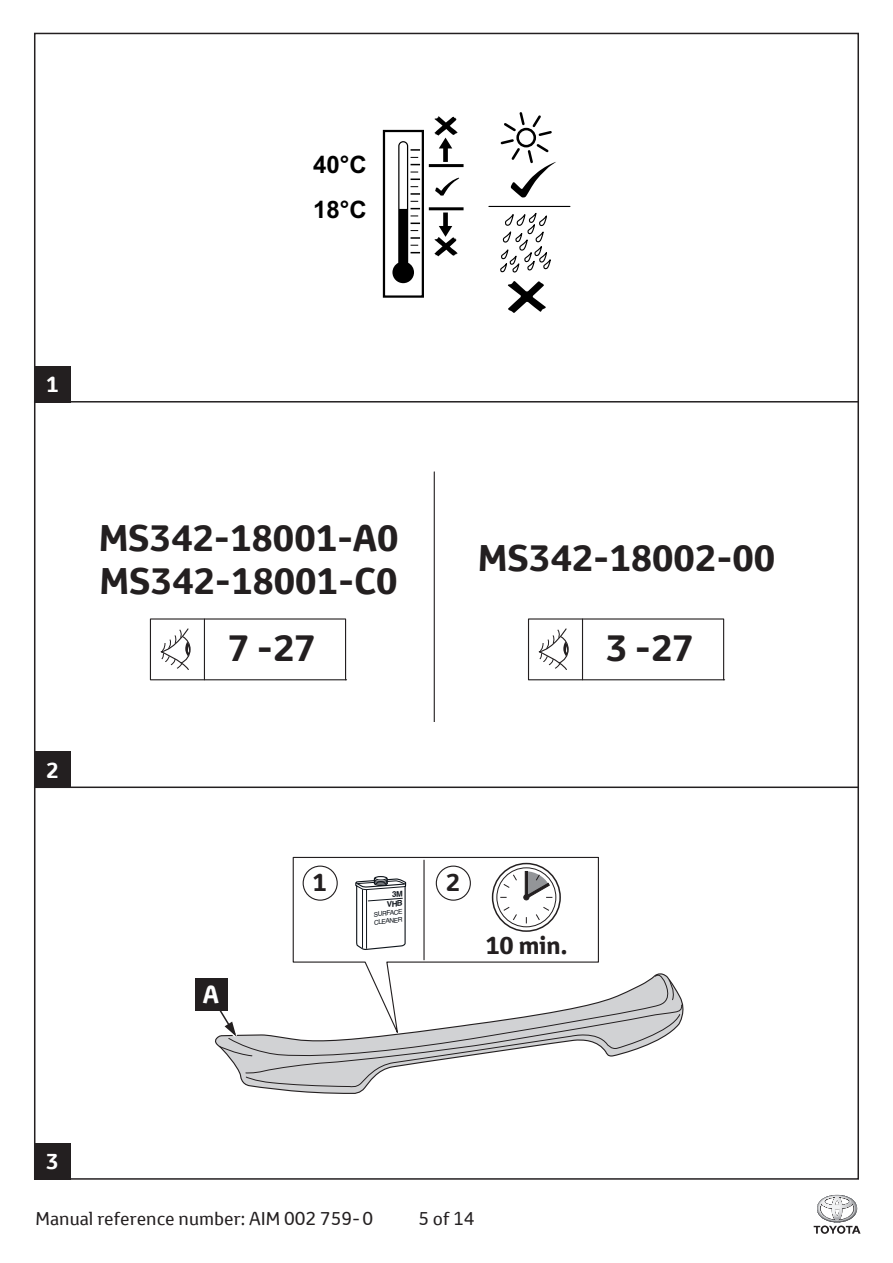
<style>
.page{position:relative;width:893px;height:1263px;background:#fff}
.page>*{position:absolute;margin:0;border:0;box-sizing:border-box;transform-origin:0 0}
.t1{font:700 36px/43.2px "Toyota Text";color:#231f20}
.t2{font:700 24px/45.5px "Arial";color:#000}
.t3{font:700 24px "Toyota Text";color:#231f20}
.t4{font:700 24px "Toyota Text";color:#fff}
.t5{font:700 21px "Toyota Text";color:#fff}
.t6{font:18px "Toyota Text";color:#231f20}
.t7{font:700 7.95px/9.4px "Helvetica";color:#0e141b;text-align:right}
.t8{font:6.6px/7.9px "Helvetica";color:#0e141b}
</style>
<div class="page">
<div style="left:383px;top:130px;width:41px;height:168px;border:2px solid #000"></div>
<svg style="left:392px;top:141px;width:28px;height:142px"></svg>
<hr style="left:429px;top:207px;width:34px;height:3px;background:#000">
<hr style="left:429px;top:164px;width:34px;height:3px;background:#000">
<svg style="left:435px;top:178px;width:24px;height:18px"></svg>
<svg style="left:434px;top:213px;width:23px;height:43px"></svg>
<svg style="left:434px;top:116px;width:23px;height:46px"></svg>
<hr style="left:489px;top:206px;width:81px;height:1px;background:#000">
<svg style="left:500px;top:213px;width:51px;height:60px"></svg>
<svg style="left:507px;top:281px;width:39px;height:32px"></svg>
<svg style="left:500px;top:112px;width:56px;height:86px"></svg>
<div style="left:516px;top:128px;width:20px;height:19px;border:3px solid #000;border-radius:50%"></div>
<svg style="left:262px;top:1001px;width:422px;height:93px"></svg>
<svg style="left:204px;top:973px;width:478px;height:115px"></svg>
<div style="left:195px;top:979px;width:32px;height:32px;background:#231f20"></div>
<svg style="left:292px;top:856px;width:307px;height:184px"></svg>
<svg style="left:355px;top:875px;width:52px;height:75px"></svg>
<div style="left:301px;top:864px;width:38px;height:38px;border:4px solid #fff;border-radius:50%"></div>
<div style="left:303px;top:866px;width:34px;height:34px;background:#fff;border-radius:50%"></div>
<div style="left:303px;top:866px;width:35px;height:35px;border:1px solid #231f20;border-radius:50%"></div>
<div style="left:434px;top:864px;width:39px;height:38px;border:4px solid #fff;border-radius:50%"></div>
<div style="left:436px;top:866px;width:34px;height:34px;background:#fff;border-radius:50%"></div>
<div style="left:436px;top:866px;width:35px;height:35px;border:1px solid #231f20;border-radius:50%"></div>
<hr style="left:423px;top:860px;width:2px;height:100px;background:#231f20">
<div style="left:492px;top:863px;width:69px;height:69px;border:2px solid #231f20;border-radius:50%"></div>
<div style="left:496px;top:867px;width:60px;height:60px;border:1px solid #231f20;border-radius:50%"></div>
<svg style="left:503px;top:874px;width:14px;height:15px"></svg>
<svg style="left:503px;top:906px;width:14px;height:15px"></svg>
<svg style="left:535px;top:906px;width:15px;height:15px"></svg>
<svg style="left:523px;top:871px;width:29px;height:29px"></svg>
<div style="left:150px;top:618px;width:196px;height:62px;border:1px solid #231f20"></div>
<hr style="left:204px;top:619px;width:1px;height:61px;background:#231f20">
<svg style="left:160px;top:628px;width:31px;height:42px"></svg>
<div style="left:528px;top:618px;width:196px;height:62px;border:1px solid #231f20"></div>
<hr style="left:582px;top:619px;width:1px;height:61px;background:#231f20">
<svg style="left:538px;top:628px;width:31px;height:42px"></svg>
<hr style="left:434px;top:472px;width:1px;height:250px;background:#231f20">
<svg style="left:814px;top:1195px;width:46px;height:39px"></svg>
<hr style="left:34px;top:401px;width:825px;height:2px;background:#231f20">
<hr style="left:34px;top:787px;width:825px;height:1px;background:#231f20">
<div style="left:34px;top:1143px;width:37px;height:37px;background:#231f20"></div>
<div style="left:34px;top:751px;width:37px;height:37px;background:#231f20"></div>
<div style="left:34px;top:366px;width:37px;height:37px;background:#231f20"></div>
<p class="t2" style="left:313px;top:142px;width:55px">40°C<br>18°C</p>
<p class="t5" style="left:46px;top:371px;width:14px">1</p>
<p class="t5" style="left:46px;top:756px;width:14px">2</p>
<p class="t1" style="left:99px;top:520px;width:301px">MS342-18001-A0<br>MS342-18001-C0</p>
<p class="t1" style="left:228px;top:630px;width:89px">7 -27</p>
<p class="t1" style="left:478px;top:540px;width:298px">MS342-18002-00</p>
<p class="t1" style="left:606px;top:630px;width:89px">3 -27</p>
<p class="t4" style="left:203px;top:986px;width:18px">A</p>
<p class="t3" style="left:312px;top:874px;width:16px">1</p>
<p class="t3" style="left:446px;top:874px;width:16px">2</p>
<p class="t7" style="left:385px;top:891px;width:18px;rotate:-5deg">3M<br>VHB</p>
<p class="t8" style="left:373px;top:911px;width:31px;rotate:-5deg">SURFACE<br>CLEANER</p>
<p class="t3" style="left:485px;top:936px;width:84px">10 min.</p>
<p class="t5" style="left:46px;top:1148px;width:14px">3</p>
<p class="t6" style="left:35px;top:1206px;width:339px">Manual reference number: AIM 002 759- 0</p>
<p class="t6" style="left:418px;top:1206px;width:58px">5 of 14</p>
</div>
